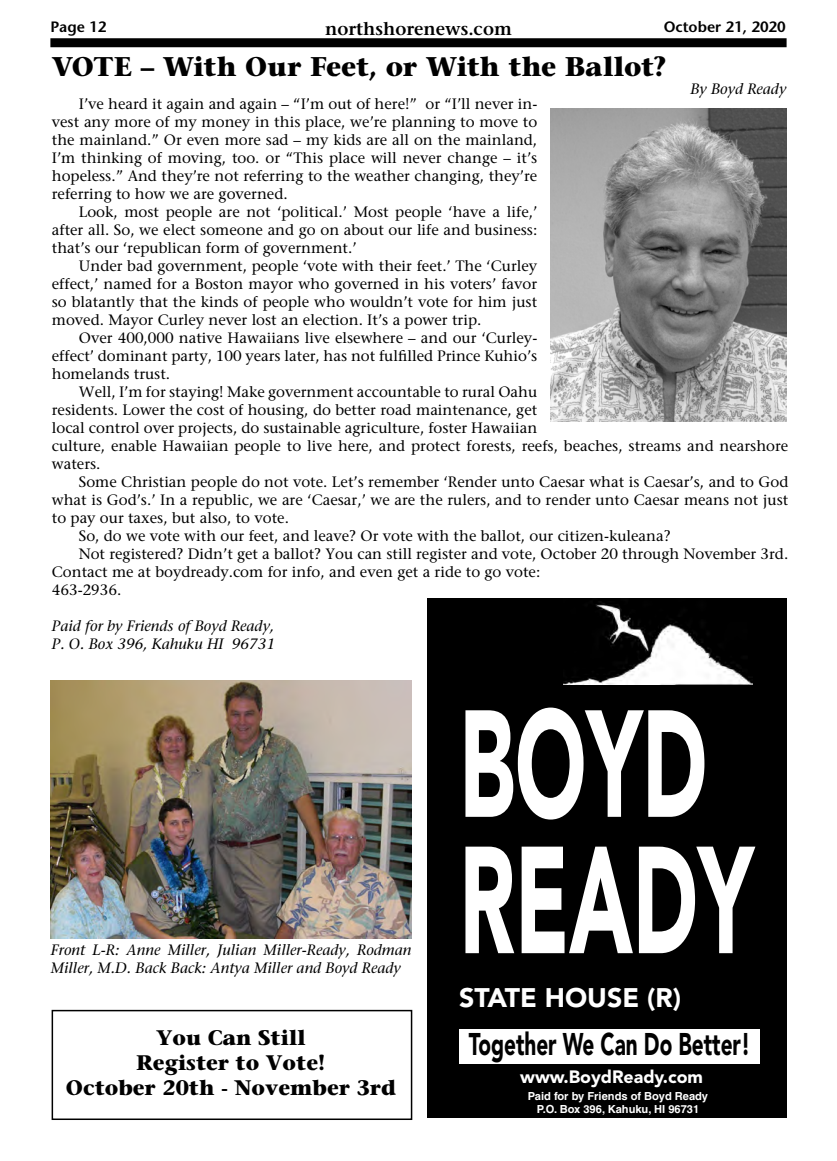
<style>
.page{position:relative;width:837px;height:1161px;background:#fff}
.page>*{position:absolute;margin:0;border:0;box-sizing:border-box;transform-origin:0 0}
.t1{font:900 150.45px/136.4px "Avenir";color:#fff;scale:.57 1}
.t2{font:900 31.2px "Avenir";color:#000;scale:.67 1}
.t3{font:700 27px "Stone Serif";color:#000}
.t4{font:900 26.7px "Avenir";color:#fff}
.t5{font:700 21px/25.2px "Stone Serif";color:#000;text-align:center}
.t6{font:600 18px "Stone Serif";color:#000}
.t7{font:900 17.85px "Avenir";color:#fff}
.t8{font:15px/18px "Stone Serif";color:#000;text-align:justify}
.t9{font:italic 15px/18px "Stone Serif";color:#000}
.t10{font:600 15px "Stone Sans";color:#000}
.t11{font:700 11.1px/13.4px "Helvetica";color:#fff;text-align:center}
</style>
<div class="page">
<div style="left:50px;top:38px;width:737px;height:9px;background:#000"></div>
<div style="left:428px;top:598px;width:359px;height:520px;background:#000"></div>
<img style="left:563px;top:601px;width:189px;height:83px">
<div style="left:459px;top:1029px;width:301px;height:35px;background:#fff"></div>
<img style="left:551px;top:108px;width:235px;height:314px">
<div style="left:52px;top:1010px;width:360px;height:110px;border:2px solid #000"></div>
<img style="left:51px;top:680px;width:361px;height:259px">
<p class="t10" style="left:50px;top:18px;width:58px">Page 12</p>
<p class="t6" style="left:325px;top:17px;width:188px">northshorenews.com</p>
<p class="t10" style="left:664px;top:18px;width:124px">October 21, 2020</p>
<h3 class="t3" style="left:52px;top:49px;width:616px">VOTE – With Our Feet, or With the Ballot?</h3>
<p class="t9" style="left:690px;top:79px;width:97px">By Boyd Ready</p>
<p class="t8" style="left:52px;top:95px;width:487px;text-indent:27px">I’ve heard it again and again – “I’m out of here!” or “I’ll never in&shy;vest any more of my money in this place, we’re planning to move to the mainland.” Or even more sad – my kids are all on the mainland, I’m thinking of moving, too. or “This place will never change – it’s hopeless.” And they’re not referring to the weather changing, they’re referring to how we are governed.</p>
<p class="t8" style="left:52px;top:203px;width:487px;text-indent:27px">Look, most people are not ‘political.’ Most people ‘have a life,’ after all. So, we elect someone and go on about our life and business: that’s our ‘republican form of government.’</p>
<p class="t8" style="left:52px;top:257px;width:487px;text-indent:27px">Under bad government, people ‘vote with their feet.’ The ‘Curley effect,’ named for a Boston mayor who governed in his voters’ favor so blatantly that the kinds of people who wouldn’t vote for him just moved. Mayor Curley never lost an election. It’s a power trip.</p>
<p class="t8" style="left:52px;top:329px;width:487px;text-indent:27px">Over 400,000 native Hawaiians live elsewhere – and our ‘Curley&shy;effect’ dominant party, 100 years later, has not fulfilled Prince Kuhio’s homelands trust.</p>
<p class="t8" style="left:52px;top:383px;width:738px;text-align:left;text-indent:27px">Well, I’m for staying! Make government accountable to rural Oahu<br>residents. Lower the cost of housing, do better road maintenance, get<br>local control over projects, do sustainable agriculture, foster Hawaiian<br>culture, enable Hawaiian people to live here, and protect forests, reefs, beaches, streams and nearshore waters.</p>
<p class="t8" style="left:79px;top:473px;width:711px">Some Christian people do not vote. Let’s remember ‘Render unto Caesar what is Caesar’s, and to God</p>
<p class="t8" style="left:52px;top:491px;width:738px">what is God’s.’ In a republic, we are ‘Caesar,’ we are the rulers, and to render unto Caesar means not just</p>
<p class="t8" style="left:52px;top:509px;width:239px">to pay our taxes, but also, to vote.</p>
<p class="t8" style="left:79px;top:527px;width:593px">So, do we vote with our feet, and leave? Or vote with the ballot, our citizen-kuleana?</p>
<p class="t8" style="left:79px;top:545px;width:711px">Not registered? Didn’t get a ballot? You can still register and vote, October 20 through November 3rd.</p>
<p class="t8" style="left:52px;top:563px;width:490px">Contact me at boydready.com for info, and even get a ride to go vote:</p>
<p class="t8" style="left:52px;top:581px;width:71px">463-2936.</p>
<p class="t9" style="left:52px;top:617px;width:225px">Paid for by Friends of Boyd Ready,<br>P. O. Box 396, Kahuku HI 96731</p>
<p class="t9" style="left:51px;top:941px;width:362px">Front L-R: Anne Miller, Julian Miller-Ready, Rodman<br>Miller, M.D. Back Back: Antya Miller and Boyd Ready</p>
<h3 class="t5" style="left:66px;top:1024px;width:332px">You Can Still<br>Register to Vote!<br>October 20th - November 3rd</h3>
<h1 class="t1" style="left:459px;top:696px;width:518px">BOYD<br>READY</h1>
<h3 class="t4" style="left:459px;top:981px;width:223px">STATE HOUSE (R)</h3>
<h2 class="t2" style="left:469px;top:1025px;width:422px">Together We Can Do Better!</h2>
<p class="t7" style="left:520px;top:1066px;width:184px">www.BoydReady.com</p>
<p class="t11" style="left:528px;top:1089px;width:182px">Paid for by Friends of Boyd Ready<br>P.O. Box 396, Kahuku, HI 96731</p>
</div>
